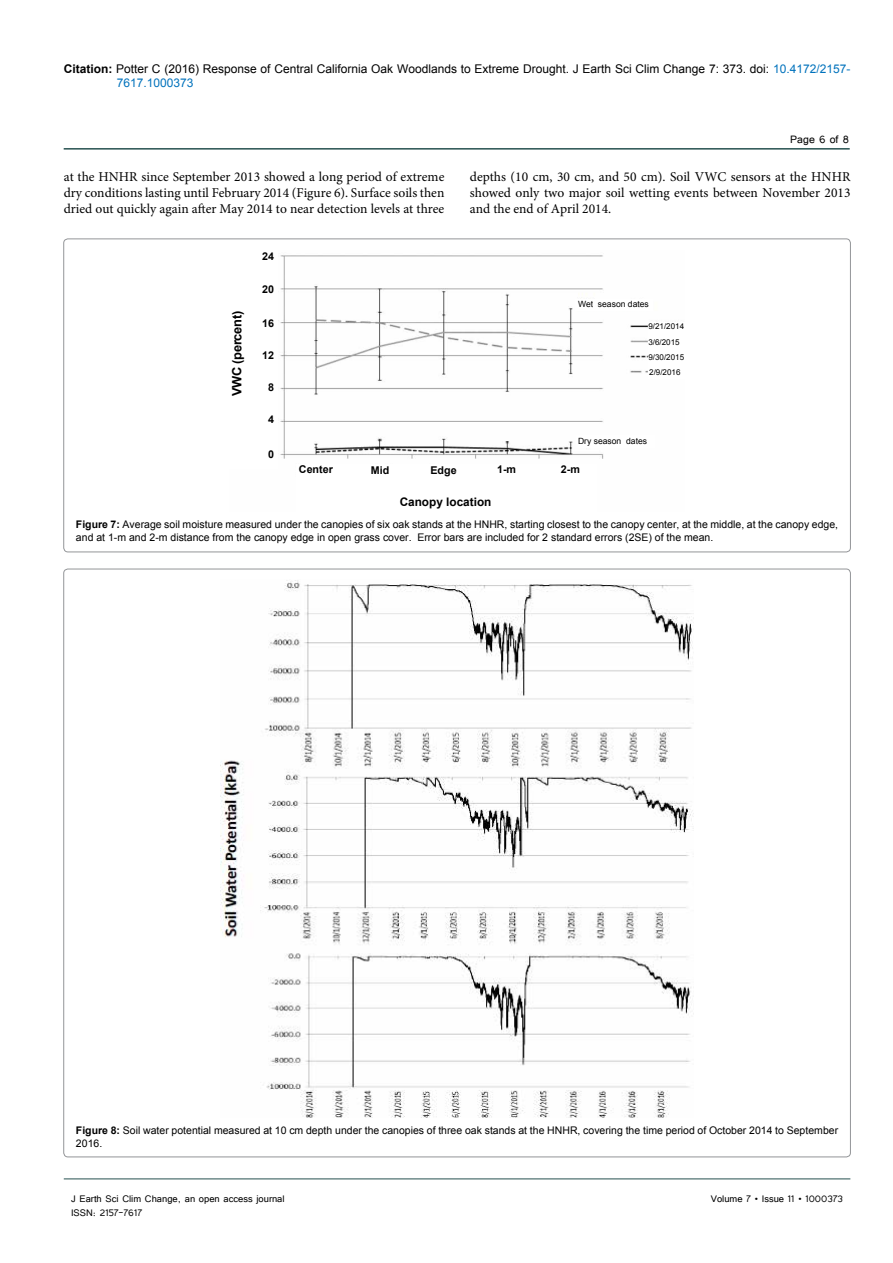
<style>
.page{position:relative;width:893px;height:1263px;background:#fff}
.page>*{position:absolute;margin:0;border:0;box-sizing:border-box;transform-origin:0 0}
.t1{font:13.5px/16.2px "Minion Pro";color:#000;text-align:justify}
.t2{font:13.5px "Tunga";color:#000}
.t3{font:700 12.9px "Arial";letter-spacing:-.02em;color:#000}
.t4{font:12px/14.4px "Arial";color:#000}
.t5{font:12px "Tunga";color:#000}
.t6{font:700 11.85px "Arial";color:#000}
.t7{font:700 10.65px "Arial";color:#000}
.t8{font:10.5px/12.6px "Arial";color:#000}
.t9{font:8.55px "Arial";color:#000}
.t10{font:8.1px/15.9px "Arial";color:#000}
.s1{font-weight:700}
.s2{color:#0072bc}
</style>
<div class="page">
<hr style="left:64px;top:148px;width:786px;height:2px;background:#265150">
<hr style="left:64px;top:1179px;width:786px;height:1px;background:#265150">
<img style="left:280px;top:255px;width:368px;height:204px">
<div style="left:575px;top:299px;width:78px;height:12px;background:#fff"></div>
<div style="left:576px;top:435px;width:78px;height:12px;background:#fff"></div>
<img style="left:221px;top:580px;width:472px;height:538px">
<p class="t4" style="left:117px;top:61px;width:735px;text-indent:-53px"><span class="s1">Citation:</span> Potter C (2016) Response of Central California Oak Woodlands to Extreme Drought. J Earth Sci Clim Change 7: 373. doi: <span class="s2">10.4172/2157-<br>7617.1000373</span></p>
<p class="t2" style="left:790px;top:131px;width:60px">Page 6 of 8</p>
<p class="t1" style="left:64px;top:168px;width:382px">at the HNHR since September 2013 showed a long period of extreme dry conditions lasting until February 2014 (Figure 6). Surface soils then dried out quickly again after May 2014 to near detection levels at three</p>
<p class="t1" style="left:470px;top:168px;width:382px">depths (10 cm, 30 cm, and 50 cm). Soil VWC sensors at the HNHR showed only two major soil wetting events between November 2013 and the end of April 2014.</p>
<p class="t7" style="left:262px;top:250px;width:13px">24</p>
<p class="t7" style="left:262px;top:282px;width:13px">20</p>
<p class="t7" style="left:262px;top:316px;width:13px">16</p>
<p class="t7" style="left:262px;top:348px;width:13px">12</p>
<p class="t7" style="left:268px;top:380px;width:7px">8</p>
<p class="t7" style="left:268px;top:412px;width:7px">4</p>
<p class="t7" style="left:268px;top:447px;width:7px">0</p>
<p class="t7" style="left:299px;top:463px;width:35px">Center</p>
<p class="t6" style="left:400px;top:494px;width:93px">Canopy location</p>
<p class="t9" style="left:578px;top:298px;width:72px">Wet season dates</p>
<p class="t3" style="left:228px;top:396px;width:87px;rotate:-90deg">VWC (percent)</p>
<p class="t10" style="left:648px;top:318px;width:37px">9/21/2014<br>3/6/2015</p>
<p class="t10" style="left:648px;top:349px;width:37px;line-height:15px">9/30/2015<br>2/9/2016</p>
<p class="t9" style="left:578px;top:436px;width:71px">Dry season dates</p>
<p class="t7" style="left:371px;top:463px;width:20px">Mid</p>
<p class="t7" style="left:430px;top:463px;width:28px">Edge</p>
<p class="t7" style="left:497px;top:463px;width:21px">1-m</p>
<p class="t7" style="left:561px;top:463px;width:21px">2-m</p>
<p class="t8" style="left:76px;top:518px;width:764px"><span class="s1">Figure 7:</span> Average soil moisture measured under the canopies of six oak stands at the HNHR, starting closest to the canopy center, at the middle, at the canopy edge, and at 1-m and 2-m distance from the canopy edge in open grass cover. Error bars are included for 2 standard errors (2SE) of the mean.</p>
<p class="t8" style="left:76px;top:1124px;width:764px"><span class="s1">Figure 8:</span> Soil water potential measured at 10 cm depth under the canopies of three oak stands at the HNHR, covering the time period of October 2014 to September<br>2016.</p>
<p class="t5" style="left:71px;top:1190px;width:215px">J Earth Sci Clim Change, an open access journal</p>
<p class="t5" style="left:711px;top:1190px;width:134px">Volume 7 • Issue 11 • 1000373</p>
<p class="t5" style="left:71px;top:1205px;width:73px">ISSN: 2157-7617</p>
</div>
